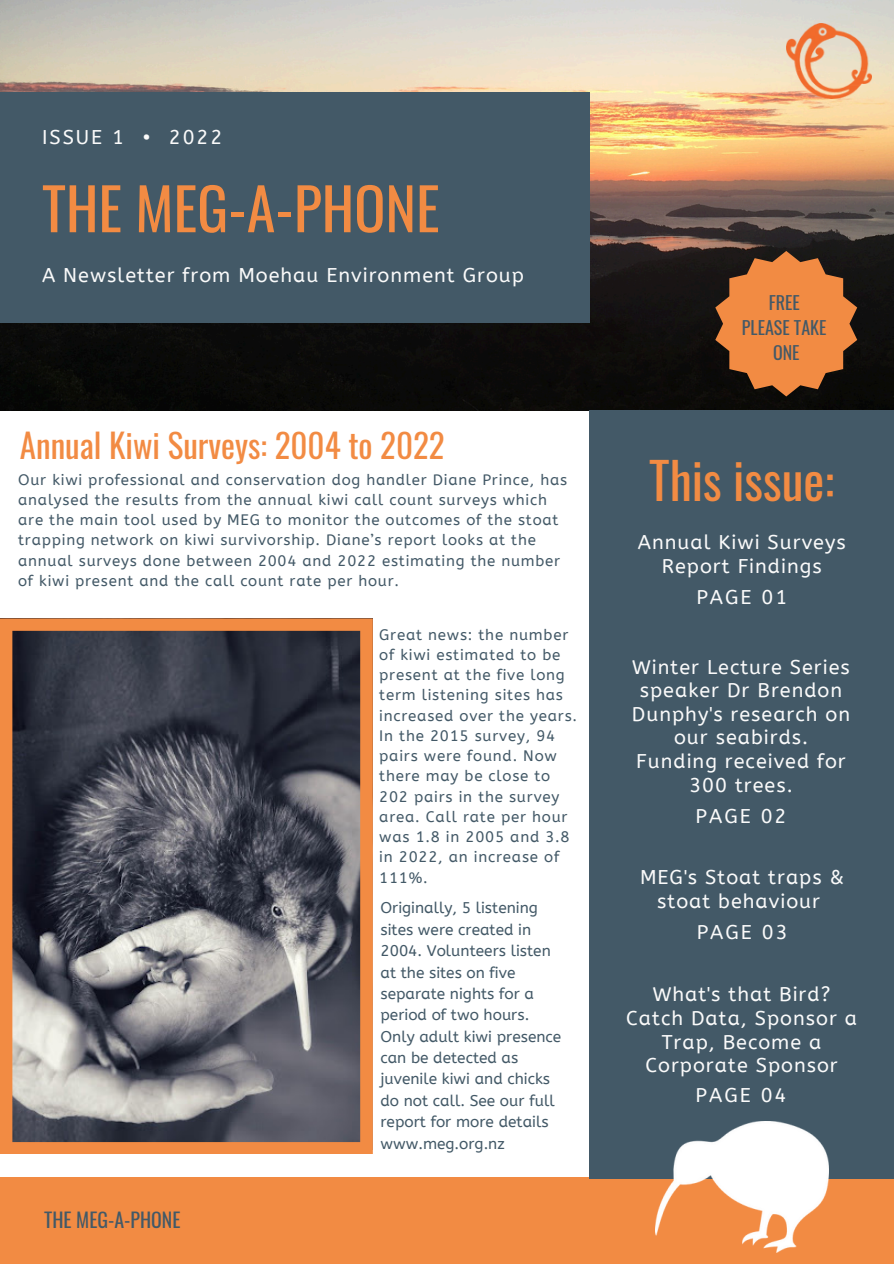
<style>
.page{position:relative;width:894px;height:1264px;background:#fff}
.page>*{position:absolute;margin:0;border:0;box-sizing:border-box;transform-origin:0 0}
.t1{font:57.9px "Oswald";color:#f28b43}
.t2{font:49.65px "Oswald";color:#f28b43}
.t3{font:33.15px "Oswald";color:#f28b43}
.t4{font:19.8px/23.7px "A Bee Zee";letter-spacing:.05em;color:#fafafa;text-align:center}
.t5{font:19.8px "Oswald";color:#435967}
.t6{font:19.8px "A Bee Zee";letter-spacing:.1em;color:#fafafa}
.t7{font:18px/24.8px "Oswald";color:#435967;text-align:center}
.t8{font:15.45px/21.3px "A Bee Zee";color:#435967}
.t9{font:15.15px/20.2px "A Bee Zee";letter-spacing:.05em;color:#435967}
</style>
<div class="page">
<img style="left:0;top:0;width:893px;height:410px">
<div style="left:0;top:92px;width:589px;height:230px;background:#435967"></div>
<div style="left:0;top:1177px;width:893px;height:86px;background:#f28b43"></div>
<img style="left:786px;top:23px;width:85px;height:76px">
<svg style="left:715px;top:251px;width:141px;height:145px;background:#ae6633"></svg>
<div style="left:589px;top:410px;width:304px;height:768px;background:#435967"></div>
<img style="left:655px;top:1121px;width:173px;height:131px">
<svg style="left:0;top:618px;width:373px;height:536px;background:#6a6060"></svg>
<p class="t6" style="left:42px;top:126px;width:182px">ISSUE 1 • 2022</p>
<p class="t1" style="left:42px;top:163px;width:399px">THE MEG-A-PHONE</p>
<h4 class="t4" style="left:42px;top:263px;width:483px">A Newsletter from Moehau Environment Group</h4>
<h2 class="t3" style="left:20px;top:420px;width:426px">Annual Kiwi Surveys: 2004 to 2022</h2>
<h5 class="t9" style="left:18px;top:469px;width:550px">Our kiwi professional and conservation dog handler Diane Prince, has analysed the results from the annual kiwi call count surveys which are the main tool used by MEG to monitor the outcomes of the stoat trapping network on kiwi survivorship. Diane’s report looks at the annual surveys done between 2004 and 2022 estimating the number of kiwi present and the call count rate per hour.</h5>
<p class="t9" style="left:379px;top:624px;width:199px">Great news: the number of kiwi estimated to be present at the five long term listening sites has increased over the years.<br>In the 2015 survey, 94 pairs were found. Now there may be close to<br>202 pairs in the survey area. Call rate per hour was 1.8 in 2005 and 3.8 in 2022, an increase of<br>111%.</p>
<p class="t5" style="left:44px;top:1204px;width:138px">THE MEG-A-PHONE</p>
<p class="t8" style="left:380px;top:897px;width:182px">Originally, 5 listening sites were created in<br>2004. Volunteers listen at the sites on five separate nights for a period of two hours.<br>Only adult kiwi presence can be detected as juvenile kiwi and chicks do not call. See our full report for more details www.meg.org.nz</p>
<h4 class="t7" style="left:741px;top:290px;width:86px">FREE<br>PLEASE TAKE<br>ONE</h4>
<h5 class="t2" style="left:649px;top:441px;width:186px">This issue:</h5>
<h4 class="t4" style="left:637px;top:530px;width:209px">Annual Kiwi Surveys<br>Report Findings</h4>
<h5 class="t4" style="left:696px;top:585px;width:92px">PAGE 01</h5>
<h4 class="t4" style="left:631px;top:655px;width:220px">Winter Lecture Series speaker Dr Brendon<br>Dunphy's research on our seabirds.<br>Funding received for<br>300 trees.</h4>
<h5 class="t4" style="left:695px;top:804px;width:92px">PAGE 02</h5>
<h4 class="t4" style="left:640px;top:865px;width:206px">MEG's Stoat traps &amp; stoat behaviour</h4>
<h3 class="t4" style="left:696px;top:920px;width:92px">PAGE 03</h3>
<p class="t4" style="left:626px;top:983px;width:232px">What's that Bird?<br>Catch Data, Sponsor a<br>Trap, Become a<br>Corporate Sponsor</p>
<p class="t4" style="left:695px;top:1083px;width:92px">PAGE 04</p>
</div>
